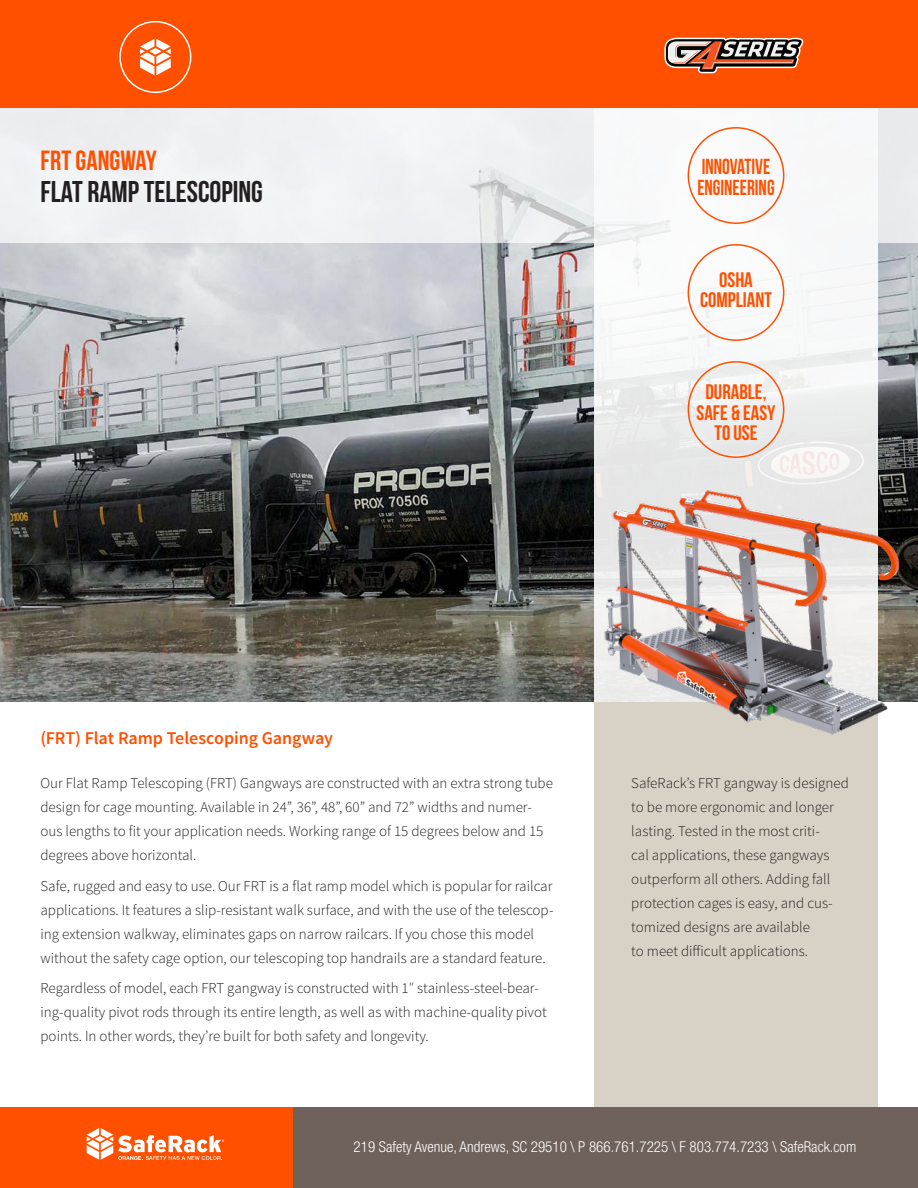
<style>
.page{position:relative;width:918px;height:1188px;background:#fff}
.page>*{position:absolute;margin:0;border:0;box-sizing:border-box;transform-origin:0 0}
.t1{font:30px "Bebas Neue";color:#231f20}
.t2{font:700 27.75px "Bebas Neue";color:#ff5000}
.t3{font:21.75px "Bebas Neue";color:#ff5000;scale:.9 1}
.t4{font:21px "Bebas Neue";color:#ff5000}
.Subhead_space{font:600 18px "Source Sans Pro";letter-spacing:-.005em;color:#ff5000}
.SafeRackSellSheetBod{font:300 15px/24px "Source Sans Pro";color:#231f20}
.t5{font:300 condensed 15px "Helvetica Neue LT Std";color:#fff}
</style>
<div class="page">
<div style="left:0;top:1107px;width:918px;height:81px;background:#6f625a"></div>
<div style="left:0;top:1107px;width:293px;height:81px;background:#ff5000"></div>
<svg style="left:87px;top:1128px;width:137px;height:32px"></svg>
<div style="left:0;top:0;width:918px;height:108px;background:#ff5000"></div>
<svg style="left:140px;top:39px;width:31px;height:36px"></svg>
<div style="left:119px;top:21px;width:72px;height:72px;border:2px solid #fff;border-radius:50%"></div>
<img style="left:0;top:243px;width:918px;height:459px">
<div style="left:0;top:108px;width:594px;height:135px;background:#f0f1f3"></div>
<div style="left:878px;top:108px;width:40px;height:135px;background:#e9eaed"></div>
<svg style="left:594px;top:127px;width:284px;height:352px"></svg>
<div style="left:594px;top:702px;width:284px;height:405px;background:#d8d1c5"></div>
<div style="left:688px;top:361px;width:96px;height:97px;border:2px solid #ff5000;border-radius:50%"></div>
<div style="left:688px;top:244px;width:96px;height:97px;border:2px solid #ff5000;border-radius:50%"></div>
<div style="left:688px;top:127px;width:96px;height:97px;border:2px solid #ff5000;border-radius:50%"></div>
<img style="left:579px;top:479px;width:332px;height:256px">
<svg style="left:664px;top:37px;width:140px;height:37px"></svg>
<p class="t2" style="left:40px;top:145px;width:118px">FRT GANGWAY</p>
<p class="t1" style="left:40px;top:175px;width:224px">FLAT RAMP TELESCOPING</p>
<p class="t3" style="left:702px;top:155px;width:78px">INNOVATIVE</p>
<p class="t3" style="left:697px;top:176px;width:87px">ENGINEERING</p>
<p class="t4" style="left:719px;top:268px;width:35px">OSHA</p>
<p class="t4" style="left:700px;top:288px;width:73px">COMPLIANT</p>
<p class="t4" style="left:705px;top:381px;width:63px">DURABLE,</p>
<p class="t4" style="left:697px;top:401px;width:80px">SAFE &amp; EASY</p>
<p class="t4" style="left:715px;top:421px;width:44px">TO USE</p>
<p class="Subhead_space" style="left:40px;top:726px;width:294px">(FRT) Flat Ramp Telescoping Gangway</p>
<p class="SafeRackSellSheetBod" style="left:40px;top:771px;width:514px">Our Flat Ramp Telescoping (FRT) Gangways are constructed with an extra strong tube design for cage mounting. Available in 24”, 36”, 48”, 60” and 72” widths and numer&shy;ous lengths to fit your application needs. Working range of 15 degrees below and 15 degrees above horizontal.</p>
<p class="SafeRackSellSheetBod" style="left:40px;top:874px;width:514px">Safe, rugged and easy to use. Our FRT is a flat ramp model which is popular for railcar applications. It features a slip-resistant walk surface, and with the use of the telescop&shy;ing extension walkway, eliminates gaps on narrow railcars. If you chose this model without the safety cage option, our telescoping top handrails are a standard feature.</p>
<p class="SafeRackSellSheetBod" style="left:40px;top:976px;width:508px">Regardless of model, each FRT gangway is constructed with 1″ stainless-steel-bear&shy;ing-quality pivot rods through its entire length, as well as with machine-quality pivot points. In other words, they’re built for both safety and longevity.</p>
<p class="SafeRackSellSheetBod" style="left:631px;top:771px;width:219px">SafeRack’s FRT gangway is designed to be more ergonomic and longer lasting. Tested in the most criti-<br>cal applications, these gangways outperform all others. Adding fall protection cages is easy, and cus&shy;tomized designs are available<br>to meet difficult applications.</p>
<p class="t5" style="left:354px;top:1138px;width:504px">219 Safety Avenue, Andrews, SC 29510 \ P 866.761.7225 \ F 803.774.7233 \ SafeRack.com</p>
</div>
